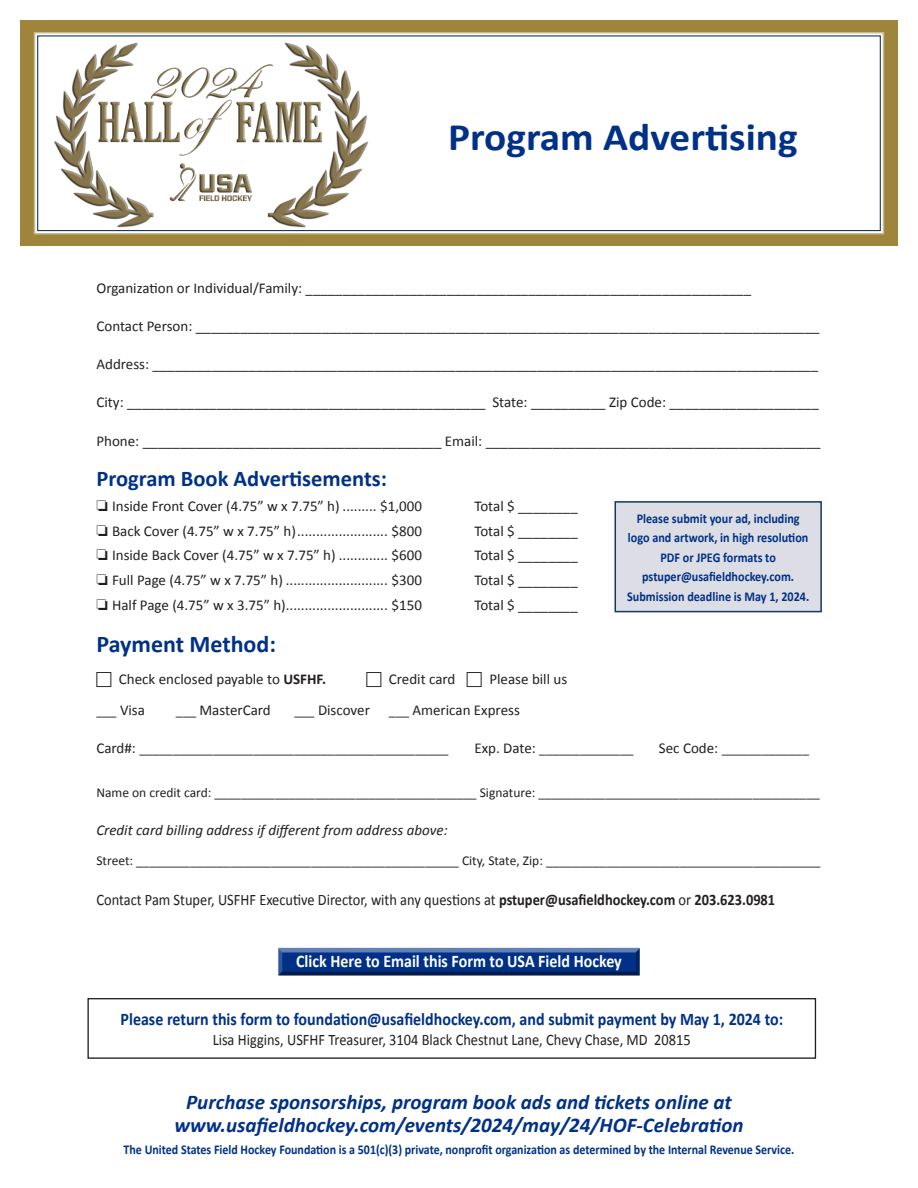
<style>
.page{position:relative;width:918px;height:1188px;background:#fff}
.page>*{position:absolute;margin:0;border:0;box-sizing:border-box;transform-origin:0 0}
.t1{font:700 39px "Calibri";color:#003186;scale:1.06 1}
.t2{font:700 24px "Calibri";color:#003186}
.t3{font:700 22.5px "Calibri";color:#003186}
.t4{font:italic 700 21px/22.5px "Calibri";color:#003186;text-align:center}
.t5{font:700 17.7px "Calibri";color:#003186;scale:.9 1}
.t6{font:700 17.7px "Calibri";color:#fff;scale:.9 1}
.t7{font:16.05px "Calibri";color:#231f20;scale:.9 1}
.t8{font:15px "Calibri";color:#231f20}
.t9{font:italic 15px "Calibri";color:#231f20}
.t10{font:13.5px "Calibri";color:#231f20}
.t11{font:700 13.5px/19.5px "Calibri";color:#003186;text-align:center;scale:.9 1}
.t12{font:700 13.5px "Calibri";color:#003186;scale:.89 1}
.s1{font-weight:700}
.s2{font-size:13.5px}
.s3{font-size:15px}
</style>
<div class="page">
<div style="left:20px;top:20px;width:878px;height:226px;background:#9f843b"></div>
<svg style="left:33px;top:32px;width:852px;height:203px;background:#f2f0ec"></svg>
<div style="left:37px;top:35px;width:844px;height:196px;border:1px solid #103a5f"></div>
<div style="left:615px;top:502px;width:206px;height:110px;background:#dddee5"></div>
<div style="left:615px;top:501px;width:207px;height:111px;border:2px solid #103a5f"></div>
<div style="left:87px;top:998px;width:729px;height:61px;border:1px solid #231f20"></div>
<div style="left:278px;top:946px;width:364px;height:31px;background:#231f20;opacity:.75"></div>
<p class="t1" style="left:448px;top:109px;width:331px">Program Advertising</p>
<p class="t8" style="left:96px;top:277px;width:656px">Organization or Individual/Family: ____________________________________________________________</p>
<p class="t8" style="left:96px;top:316px;width:725px">Contact Person: ____________________________________________________________________________________</p>
<p class="t8" style="left:96px;top:354px;width:723px">Address: __________________________________________________________________________________________</p>
<p class="t8" style="left:96px;top:392px;width:724px">City: ________________________________________________ State: __________ Zip Code: ____________________</p>
<p class="t8" style="left:96px;top:430px;width:726px">Phone: ________________________________________ Email: _____________________________________________</p>
<p class="t3" style="left:96px;top:463px;width:292px">Program Book Advertisements:</p>
<p class="t8" style="left:96px;top:496px;width:327px">□ Inside Front Cover (4.75” w x 7.75” h) ......... $1,000</p>
<p class="t8" style="left:474px;top:496px;width:105px">Total $ ________</p>
<p class="t8" style="left:96px;top:520px;width:327px">□ Back Cover (4.75” w x 7.75” h)........................ $800</p>
<p class="t8" style="left:474px;top:520px;width:105px">Total $ ________</p>
<p class="t8" style="left:96px;top:545px;width:327px">□ Inside Back Cover (4.75” w x 7.75” h) ............. $600</p>
<p class="t8" style="left:474px;top:545px;width:105px">Total $ ________</p>
<p class="t8" style="left:96px;top:570px;width:327px">□ Full Page (4.75” w x 7.75” h) ........................... $300</p>
<p class="t8" style="left:474px;top:570px;width:105px">Total $ ________</p>
<p class="t8" style="left:96px;top:595px;width:327px">□ Half Page (4.75” w x 3.75” h)........................... $150</p>
<p class="t8" style="left:474px;top:595px;width:105px">Total $ ________</p>
<p class="t2" style="left:96px;top:627px;width:181px">Payment Method:</p>
<p class="t8" style="left:119px;top:668px;width:209px">Check enclosed payable to <span class="s1">USFHF.</span></p>
<p class="t8" style="left:389px;top:668px;width:68px">Credit card</p>
<p class="t8" style="left:489px;top:668px;width:79px">Please bill us</p>
<p class="t8" style="left:96px;top:700px;width:50px"><span class="s2">___</span> Visa</p>
<p class="t8" style="left:176px;top:700px;width:96px"><span class="s2">___</span> MasterCard</p>
<p class="t8" style="left:294px;top:700px;width:77px"><span class="s2">___</span> Discover</p>
<p class="t8" style="left:389px;top:700px;width:132px"><span class="s2">___</span> American Express</p>
<p class="t10" style="left:96px;top:740px;width:354px"><span class="s3">Card#:</span> ______________________________________________</p>
<p class="t10" style="left:474px;top:740px;width:161px"><span class="s3">Exp. Date:</span> ______________</p>
<p class="t10" style="left:659px;top:740px;width:152px"><span class="s3">Sec Code:</span> _____________</p>
<p class="t10" style="left:96px;top:783px;width:725px">Name on credit card: _______________________________________ Signature: __________________________________________</p>
<p class="t9" style="left:96px;top:820px;width:353px">Credit card billing address if different from address above:</p>
<p class="t10" style="left:96px;top:851px;width:726px">Street: ________________________________________________ City, State, Zip: _________________________________________</p>
<p class="t7" style="left:96px;top:888px;width:756px">Contact Pam Stuper, USFHF Executive Director, with any questions at <span class="s1">pstuper@usafieldhockey.com</span> or <span class="s1">203.623.0981</span></p>
<p class="t11" style="left:627px;top:508px;width:204px">Please submit your ad, including logo and artwork, in high resolution<br>PDF or JPEG formats to pstuper@usafieldhockey.com.<br>Submission deadline is May 1, 2024.</p>
<p class="t6" style="left:296px;top:948px;width:363px">Click Here to Email this Form to USA Field Hockey</p>
<p class="t5" style="left:121px;top:1007px;width:738px">Please return this form to foundation@usafieldhockey.com, and submit payment by May 1, 2024 to:</p>
<p class="t7" style="left:213px;top:1028px;width:533px">Lisa Higgins, USFHF Treasurer, 3104 Black Chestnut Lane, Chevy Chase, MD 20815</p>
<p class="t4" style="left:174px;top:1090px;width:571px">Purchase sponsorships, program book ads and tickets online at www.usafieldhockey.com/events/2024/may/24/HOF-Celebration</p>
<p class="t12" style="left:124px;top:1140px;width:755px">The United States Field Hockey Foundation is a 501(c)(3) private, nonprofit organization as determined by the Internal Revenue Service.</p>
</div>
